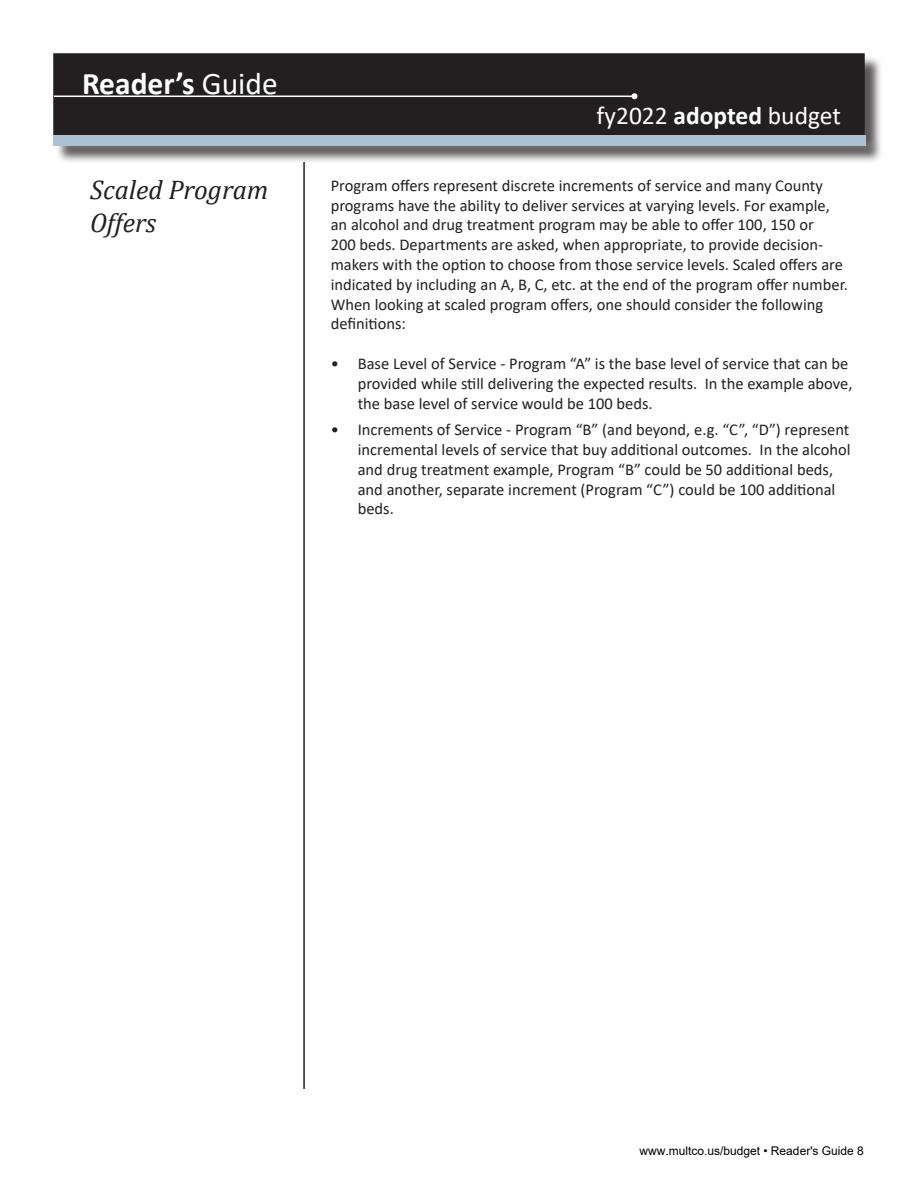
<style>
.page{position:relative;width:918px;height:1188px;background:#fff}
.page>*{position:absolute;margin:0;border:0;box-sizing:border-box;transform-origin:0 0}
.t1{font:700 31.5px "Calibri";color:#fff}
.Headers_for_TOC_-_Le{font:italic 27px/32.4px "Cambria";color:#231f20}
.t2{font:25.5px "Calibri";color:#fff}
.t3{font:16.5px/19.8px "Calibri";color:#231f20}
.t4{font:12px "Arial";color:#000}
.s1{font-weight:400}
.s2{font-weight:700}
</style>
<div class="page">
<hr style="left:303px;top:162px;width:2px;height:927px;background:#231f20">
<div style="left:54px;top:54px;width:810px;height:80px;background:#231f20"></div>
<div style="left:53px;top:53px;width:812px;height:82px;border:2px solid #231f20"></div>
<hr style="left:54px;top:96px;width:580px;height:1px;background:#fff">
<svg style="left:632px;top:93px;width:6px;height:6px"></svg>
<div style="left:55px;top:137px;width:829px;height:27px;background:#231f20;opacity:.75"></div>
<div style="left:53px;top:135px;width:812px;height:10px;background:#abc2d5"></div>
<h1 class="t1" style="left:82px;top:61px;width:197px">Reader’s <span class="s1">Guide</span></h1>
<p class="Headers_for_TOC_-_Le" style="left:90px;top:173px;width:180px">Scaled Program<br>Offers</p>
<h3 class="t2" style="left:597px;top:98px;width:246px">fy2022 <span class="s2">adopted</span> budget</h3>
<p class="t3" style="left:331px;top:175px;width:519px">Program offers represent discrete increments of service and many County programs have the ability to deliver services at varying levels. For example, an alcohol and drug treatment program may be able to offer 100, 150 or<br>200 beds. Departments are asked, when appropriate, to provide decision&shy;makers with the option to choose from those service levels. Scaled offers are indicated by including an A, B, C, etc. at the end of the program offer number.<br>When looking at scaled program offers, one should consider the following definitions:</p>
<p class="t3" style="left:358px;top:353px;width:496px;text-indent:-27px">• Base Level of Service - Program “A” is the base level of service that can be provided while still delivering the expected results. In the example above, the base level of service would be 100 beds.</p>
<p class="t3" style="left:358px;top:419px;width:494px;text-indent:-27px">• Increments of Service - Program “B” (and beyond, e.g. “C”, “D”) represent incremental levels of service that buy additional outcomes. In the alcohol and drug treatment example, Program “B” could be 50 additional beds, and another, separate increment (Program “C”) could be 100 additional beds.</p>
<p class="t4" style="left:639px;top:1143px;width:226px">www.multco.us/budget • Reader's Guide 8</p>
</div>
